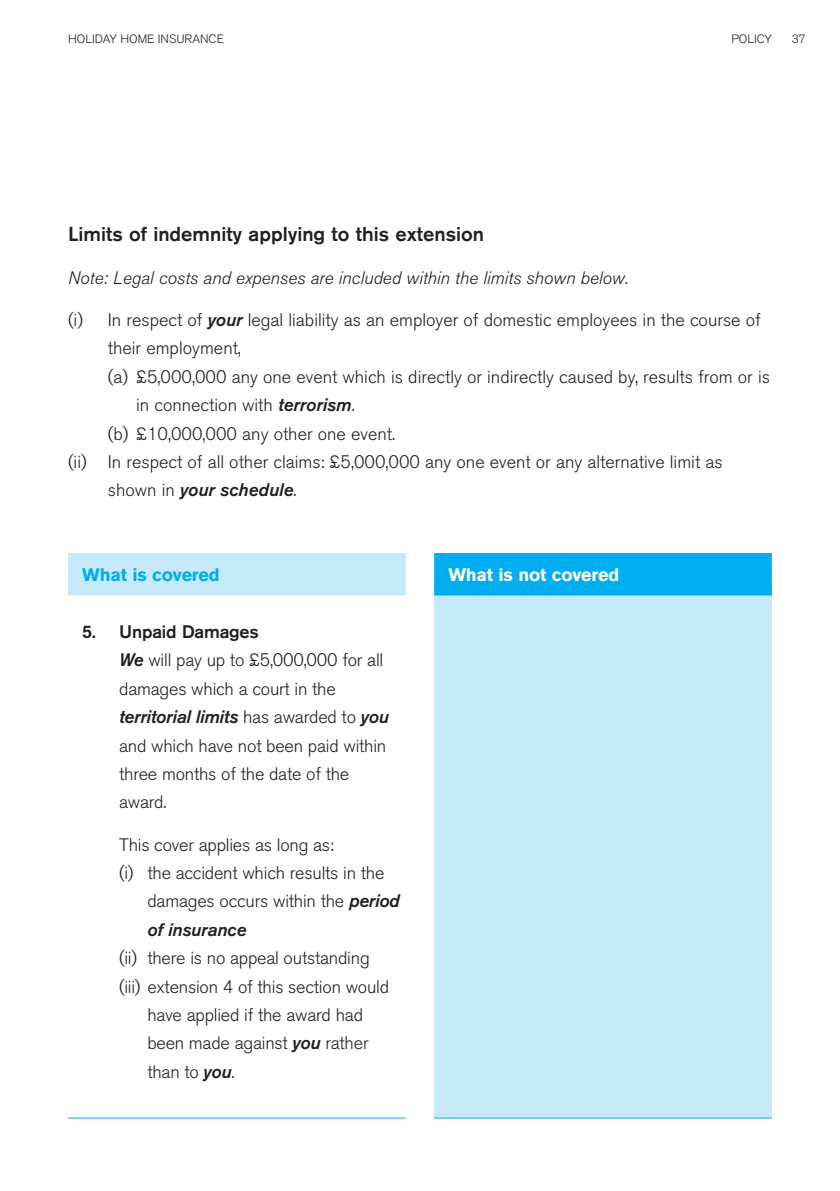
<style>
.page{position:relative;width:840px;height:1191px;background:#fff}
.page>*{position:absolute;margin:0;border:0;box-sizing:border-box;transform-origin:0 0}
.t1{font:500 20px "Akzidenz Grotesk BQ";color:#231f20}
.t2{font:300 18px/28.4px "Akzidenz Grotesk BQ";letter-spacing:-.01em;color:#231f20}
.t3{font:italic 18px "Akzidenz Grotesk BQ Med";letter-spacing:-.01em;color:#231f20}
.t4{font:italic 300 18px "Akzidenz Grotesk BQ";color:#231f20}
.t5{font:700 18px "Akzidenz Grotesk BQ";letter-spacing:-.01em;color:#fff}
.t6{font:700 18px "Akzidenz Grotesk BQ";letter-spacing:-.01em;color:#00aeef}
.t7{font:300 12px "Akzidenz Grotesk BQ";color:#231f20}
.s1{font-family:"Akzidenz Grotesk BQ Med";font-weight:400;font-style:italic}
.s2{font-family:"Akzidenz Grotesk BQ";font-weight:300;font-style:normal}
.s3{font-weight:500}
</style>
<div class="page">
<div style="left:434px;top:579px;width:337px;height:538px;background:#c6eafa"></div>
<div style="left:68px;top:553px;width:337px;height:42px;background:#c6eafa"></div>
<hr style="left:68px;top:1117px;width:337px;height:1px;background:#00aeef">
<div style="left:434px;top:553px;width:337px;height:42px;background:#00aeef"></div>
<hr style="left:434px;top:1117px;width:337px;height:1px;background:#00aeef">
<p class="t7" style="left:68px;top:34px;width:157px">HOLIDAY HOME INSURANCE</p>
<p class="t7" style="left:731px;top:34px;width:42px">POLICY</p>
<p class="t7" style="left:791px;top:34px;width:15px">37</p>
<p class="t1" style="left:68px;top:227px;width:417px">Limits of indemnity applying to this extension</p>
<p class="t4" style="left:68px;top:271px;width:561px">Note: Legal costs and expenses are included within the limits shown below.</p>
<p class="t2" style="left:68px;top:308px;width:693px">(i) In respect of <span class="s1">your</span> legal liability as an employer of domestic employees in the course of</p>
<p class="t2" style="left:108px;top:336px;width:135px">their employment,</p>
<p class="t2" style="left:108px;top:364px;width:663px">(a) £5,000,000 any one event which is directly or indirectly caused by, results from or is</p>
<p class="t2" style="left:136px;top:393px;width:220px">in connection with <span class="s1">terrorism</span>.</p>
<p class="t2" style="left:108px;top:421px;width:288px">(b) £10,000,000 any other one event.</p>
<p class="t2" style="left:68px;top:449px;width:655px">(ii) In respect of all other claims: £5,000,000 any one event or any alternative limit as</p>
<p class="t3" style="left:108px;top:483px;width:190px"><span class="s2">shown in</span> your schedule<span class="s2">.</span></p>
<p class="t6" style="left:82px;top:568px;width:139px">What is covered</p>
<p class="t2" style="left:119px;top:619px;width:265px;text-indent:-37px"><span class="s3">5. Unpaid Damages<br></span><span class="s1">We</span> will pay up to £5,000,000 for all damages which a court in the</p>
<p class="t3" style="left:119px;top:710px;width:271px">territorial limits <span class="s2">has awarded to</span> you</p>
<p class="t2" style="left:119px;top:733px;width:268px">and which have not been paid within three months of the date of the award.</p>
<p class="t2" style="left:119px;top:832px;width:216px">This cover applies as long as:</p>
<p class="t2" style="left:119px;top:860px;width:267px">(i) the accident which results in the</p>
<p class="t2" style="left:147px;top:889px;width:254px">damages occurs within the <span class="s1">period</span></p>
<p class="t3" style="left:147px;top:923px;width:100px">of insurance</p>
<p class="t2" style="left:119px;top:945px;width:252px">(ii) there is no appeal outstanding</p>
<p class="t2" style="left:119px;top:974px;width:271px">(iii) extension 4 of this section would</p>
<p class="t2" style="left:147px;top:1002px;width:217px">have applied if the award had</p>
<p class="t2" style="left:147px;top:1031px;width:223px">been made against <span class="s1">you</span> rather</p>
<p class="t2" style="left:147px;top:1059px;width:89px">than to <span class="s1">you</span>.</p>
<p class="t5" style="left:448px;top:568px;width:172px">What is not covered</p>
</div>
